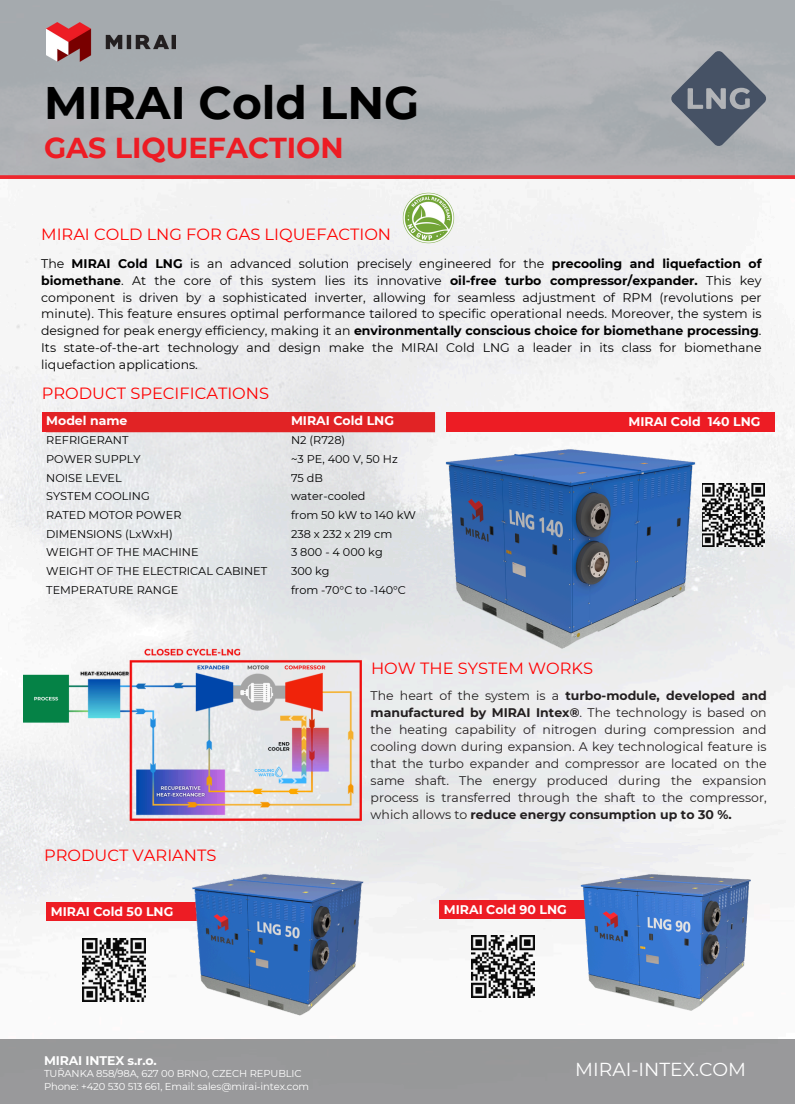
<style>
.page{position:relative;width:795px;height:1104px;background:#fff}
.page>*{position:absolute;margin:0;border:0;box-sizing:border-box;transform-origin:0 0}
.t1{font:700 45.5px "Montserrat";color:#000}
.t2{font:700 28.75px "Montserrat";color:#ed1c24}
.t3{font:18.75px "Montserrat";color:#fff}
.t4{font:16.25px "Montserrat";color:#f00}
.t5{font:12.5px/16.9px "Montserrat";color:#000;text-align:justify}
.t6{font:12.5px/16.9px "Montserrat";color:#231f20;text-align:justify}
.t7{font:700 12.5px "Montserrat";color:#fff}
.t8{font:11.25px "Montserrat";color:#000}
.t9{font:10px "Montserrat";letter-spacing:-.01em;color:#fff}
.s1{font-weight:700}
</style>
<div class="page">
<img style="left:0;top:179px;width:795px;height:823px">
<div style="left:0;top:0;width:795px;height:175px;background:#acafb3"></div>
<svg style="left:0;top:175px;width:795px;height:4px;background:#e92f36"></svg>
<div style="left:46px;top:412px;width:347px;height:20px;background:#e12325"></div>
<svg style="left:671px;top:51px;width:95px;height:95px"></svg>
<img style="left:46px;top:22px;width:130px;height:39px">
<div style="left:0;top:1039px;width:795px;height:64px;background:#99999b"></div>
<div style="left:446px;top:412px;width:329px;height:20px;background:#ed1c24"></div>
<div style="left:46px;top:901px;width:292px;height:19px;background:#ed1c24"></div>
<img style="left:141px;top:832px;width:276px;height:184px">
<img style="left:753px;top:483px;width:11px;height:63px">
<img style="left:82px;top:938px;width:63px;height:63px">
<img style="left:472px;top:935px;width:53px;height:62px">
<div style="left:439px;top:900px;width:292px;height:19px;background:#ed1c24"></div>
<img style="left:525px;top:834px;width:270px;height:177px">
<img style="left:397px;top:187px;width:62px;height:62px">
<img style="left:393px;top:393px;width:360px;height:278px">
<img style="left:23px;top:644px;width:339px;height:176px">
<p class="t1" style="left:44px;top:75px;width:377px">MIRAI Cold LNG</p>
<h4 class="t2" style="left:44px;top:131px;width:301px">GAS LIQUEFACTION</h4>
<p class="t4" style="left:41px;top:224px;width:352px">MIRAI COLD LNG FOR GAS LIQUEFACTION</p>
<p class="t5" style="left:41px;top:255px;width:722px">The <span class="s1">MIRAI Cold LNG</span> is an advanced solution precisely engineered for the <span class="s1">precooling and liquefaction of biomethane</span>. At the core of this system lies its innovative <span class="s1">oil-free turbo compressor/expander.</span> This key component is driven by a sophisticated inverter, allowing for seamless adjustment of RPM (revolutions per minute). This feature ensures optimal performance tailored to specific operational needs. Moreover, the system is designed for peak energy efficiency, making it an <span class="s1">environmentally conscious choice for biomethane processing</span>.<br>Its state-of-the-art technology and design make the MIRAI Cold LNG a leader in its class for biomethane liquefaction applications.</p>
<h6 class="t4" style="left:42px;top:383px;width:229px">PRODUCT SPECIFICATIONS</h6>
<p class="t7" style="left:46px;top:413px;width:83px">Model name</p>
<p class="t7" style="left:291px;top:413px;width:104px">MIRAI Cold LNG</p>
<p class="t8" style="left:46px;top:433px;width:84px">REFRIGERANT</p>
<h1 class="t8" style="left:291px;top:433px;width:56px">N2 (R728)</h1>
<h2 class="t8" style="left:46px;top:452px;width:96px">POWER SUPPLY</h2>
<p class="t8" style="left:291px;top:452px;width:108px">~3 PE, 400 V, 50 Hz</p>
<p class="t8" style="left:46px;top:470px;width:77px">NOISE LEVEL</p>
<p class="t8" style="left:291px;top:470px;width:34px">75 dB</p>
<h4 class="t8" style="left:46px;top:489px;width:105px">SYSTEM COOLING</h4>
<h6 class="t8" style="left:291px;top:489px;width:76px">water-cooled</h6>
<h4 class="t8" style="left:46px;top:508px;width:137px">RATED MOTOR POWER</h4>
<p class="t8" style="left:291px;top:508px;width:126px">from 50 kW to 140 kW</p>
<p class="t8" style="left:46px;top:526px;width:128px">DIMENSIONS (LxWxH)</p>
<p class="t8" style="left:291px;top:526px;width:103px">238 x 232 x 219 cm</p>
<p class="t8" style="left:46px;top:545px;width:154px">WEIGHT OF THE MACHINE</p>
<p class="t8" style="left:291px;top:545px;width:93px">3 800 - 4 000 kg</p>
<p class="t8" style="left:46px;top:564px;width:222px">WEIGHT OF THE ELECTRICAL CABINET</p>
<p class="t8" style="left:291px;top:564px;width:40px">300 kg</p>
<p class="t8" style="left:46px;top:582px;width:134px">TEMPERATURE RANGE</p>
<p class="t8" style="left:291px;top:582px;width:116px">from -70°C to -140°C</p>
<h5 class="t4" style="left:371px;top:658px;width:224px">HOW THE SYSTEM WORKS</h5>
<p class="t7" style="left:629px;top:413px;width:134px">MIRAI Cold 140 LNG</p>
<p class="t4" style="left:44px;top:844px;width:174px">PRODUCT VARIANTS</p>
<p class="t7" style="left:51px;top:903px;width:124px">MIRAI Cold 50 LNG</p>
<p class="t7" style="left:44px;top:1052px;width:114px">MIRAI INTEX s.r.o.</p>
<h4 class="t9" style="left:44px;top:1067px;width:259px">TUŘANKA 858/98A, 627 00 BRNO, CZECH REPUBLIC</h4>
<h5 class="t9" style="left:44px;top:1080px;width:267px">Phone: +420 530 513 661, Email: sales@mirai-intex.com</h5>
<p class="t6" style="left:371px;top:687px;width:398px">The heart of the system is a <span class="s1">turbo-module, developed and manufactured by MIRAI Intex®</span>. The technology is based on the heating capability of nitrogen during compression and cooling down during expansion. A key technological feature is that the turbo expander and compressor are located on the same shaft. The energy produced during the expansion process is transferred through the shaft to the compressor, which allows to <span class="s1">reduce energy consumption up to 30 %.</span></p>
<p class="t7" style="left:444px;top:902px;width:124px">MIRAI Cold 90 LNG</p>
<h5 class="t3" style="left:575px;top:1057px;width:172px">MIRAI-INTEX.COM</h5>
</div>
